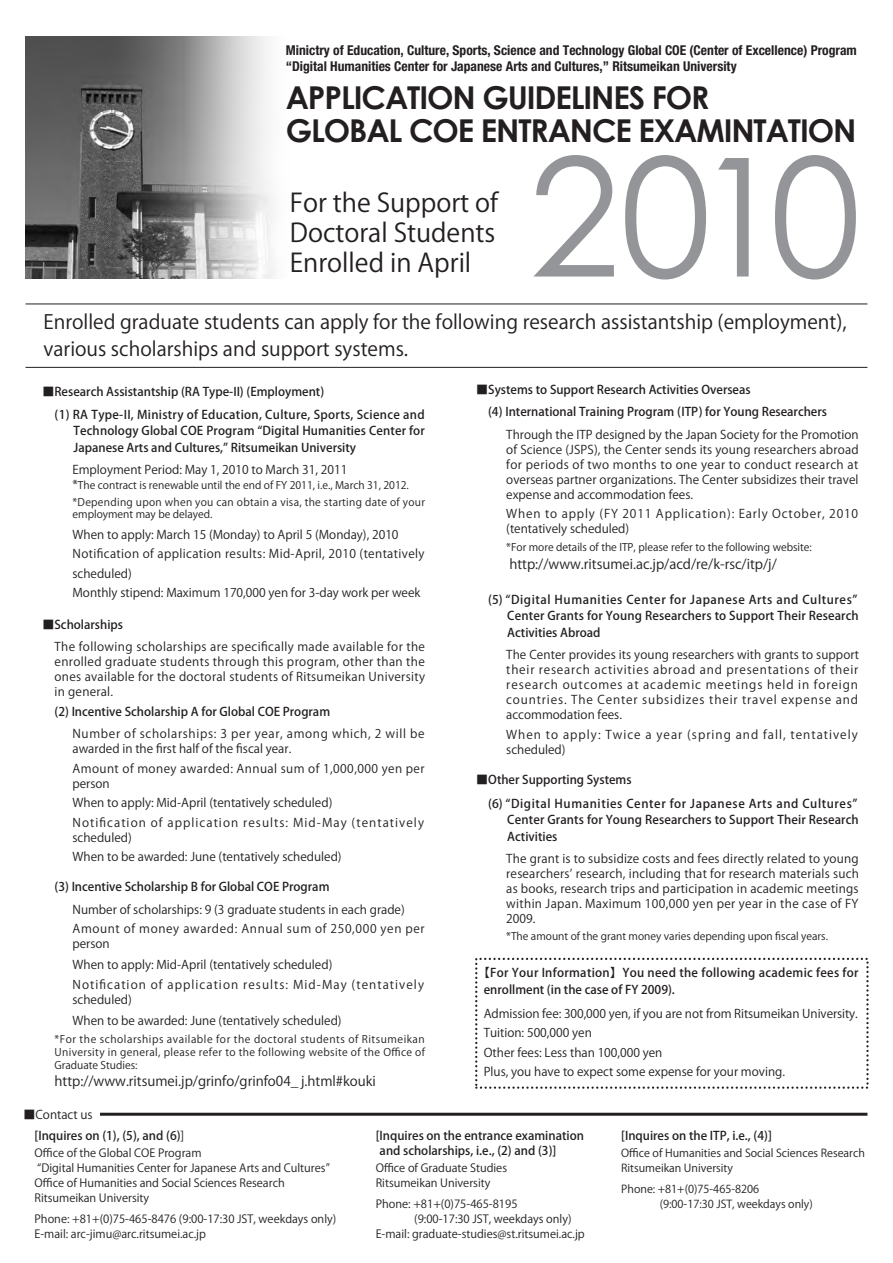
<style>
.page{position:relative;width:893px;height:1263px;background:#fff}
.page>*{position:absolute;margin:0;border:0;box-sizing:border-box;transform-origin:0 0}
.t1{font:165px "Century Gothic";color:#939598}
.t2{font:700 31.5px/33px "Century Gothic";letter-spacing:-.035em;color:#231f20}
.t3{font:25.5px/30px "Koz Go Pro";color:#231f20;text-align:justify}
.t4{font:19.5px/27px "Koz Go Pro";color:#231f20}
.t5{font:700 condensed 13.65px/16.5px "Helvetica Neue";color:#231f20}
.t6{font:13.5px "Koz Go Pro";color:#231f20}
.t7{font:12px/15px "Koz Go Pro";color:#231f20}
.t8{font:500 12px/16.5px "Koz Go Pro";color:#231f20}
.t9{font:12px/15px "Koz Go Pro";letter-spacing:.085em;color:#231f20}
.t10{font:500 12px/22.5px "Koz Go Pro";letter-spacing:.025em;color:#231f20}
.t11{font:12px/15px "Koz Go Pro";letter-spacing:.055em;color:#231f20}
.t12{font:500 12px/24px "Koz Go Pro";letter-spacing:.05em;color:#231f20}
.t13{font:12px/15px "Koz Go Pro";letter-spacing:.07em;color:#231f20}
.t14{font:12px/15px "Koz Go Pro";letter-spacing:.035em;color:#231f20}
.t15{font:11.25px/15px "Koz Go Pro";color:#231f20}
.t16{font:10.95px/15px "Koz Go Pro";color:#231f20}
.t17{font:10.5px/12.8px "Koz Go Pro";color:#231f20;text-align:justify}
.t18{font:10.5px/17.2px "Koz Go Pro";letter-spacing:.025em;color:#231f20}
.s1{font-size:12px}
.s2{font-weight:400}
</style>
<div class="page">
<img style="left:26px;top:36px;width:248px;height:242px">
<hr style="left:100px;top:1113px;width:767px;height:3px;background:#231f20">
<hr style="left:26px;top:367px;width:841px;height:1px;background:#231f20">
<hr style="left:26px;top:304px;width:841px;height:1px;background:#231f20">
<div style="left:475px;top:958px;width:394px;height:131px;border:2px dashed #231f20"></div>
<p class="t5" style="left:286px;top:41px;width:573px">Minictry of Education, Culture, Sports, Science and Technology Global COE (Center of Excellence) Program “Digital Humanities Center for Japanese Arts and Cultures,” Ritsumeikan University</p>
<h2 class="t2" style="left:286px;top:79px;width:572px">APPLICATION GUIDELINES FOR<br>GLOBAL COE ENTRANCE EXAMINTATION</h2>
<h3 class="t3" style="left:290px;top:189px;width:210px">For the Support of Doctoral Students Enrolled in April</h3>
<h1 class="t1" style="left:528px;top:102px;width:334px">2010</h1>
<h3 class="t4" style="left:43px;top:309px;width:805px">Enrolled graduate students can apply for the following research assistantship (employment), various scholarships and support systems.</h3>
<p class="t10" style="left:55px;top:381px;width:372px;text-indent:-12px">■Research Assistantship (RA Type-II) (Employment)<br>(1) RA Type-II, Ministry of Education, Culture, Sports, Science and</p>
<p class="t8" style="left:74px;top:423px;width:353px">Technology Global COE Program “Digital Humanities Center for<br>Japanese Arts and Cultures,” Ritsumeikan University</p>
<p class="t7" style="left:73px;top:463px;width:276px">Employment Period: May 1, 2010 to March 31, 2011</p>
<p class="t18" style="left:73px;top:476px;width:354px"><span class="s1">*</span>The contract is renewable until the end of FY 2011, i.e., March 31, 2012. *Depending upon when you can obtain a visa, the starting date of your</p>
<p class="t17" style="left:73px;top:508px;width:141px">employment may be delayed.</p>
<p class="t7" style="left:73px;top:525px;width:354px;line-height:19.5px">When to apply: March 15 (Monday) to April 5 (Monday), 2010<br>Notification of application results: Mid-April, 2010 (tentatively scheduled)<br>Monthly stipend: Maximum 170,000 yen for 3-day work per week</p>
<p class="t8" style="left:43px;top:617px;width:82px">■Scholarships</p>
<p class="t7" style="left:55px;top:640px;width:372px;text-align:justify">The following scholarships are specifically made available for the enrolled graduate students through this program, other than the ones available for the doctoral students of Ritsumeikan University in general.</p>
<p class="t8" style="left:55px;top:704px;width:277px">(2) Incentive Scholarship A for Global COE Program</p>
<p class="t11" style="left:73px;top:727px;width:354px">Number of scholarships: 3 per year, among which, 2 will be awarded in the first half of the fiscal year.</p>
<p class="t14" style="left:73px;top:761px;width:354px">Amount of money awarded: Annual sum of 1,000,000 yen per person</p>
<p class="t9" style="left:73px;top:793px;width:353px;line-height:19.5px">When to apply: Mid-April (tentatively scheduled)<br>Notification of application results: Mid-May (tentatively</p>
<p class="t7" style="left:73px;top:828px;width:271px;line-height:19.5px">scheduled)<br>When to be awarded: June (tentatively scheduled)</p>
<p class="t8" style="left:55px;top:879px;width:276px">(3) Incentive Scholarship B for Global COE Program</p>
<p class="t7" style="left:73px;top:900px;width:354px;line-height:19.5px">Number of scholarships: 9 (3 graduate students in each grade)<br>Amount of money awarded: Annual sum of 250,000 yen per</p>
<p class="t7" style="left:73px;top:934px;width:261px;line-height:21px">person<br>When to apply: Mid-April (tentatively scheduled)</p>
<p class="t9" style="left:73px;top:977px;width:353px">Notification of application results: Mid-May (tentatively scheduled)</p>
<p class="t7" style="left:73px;top:1013px;width:271px">When to be awarded: June (tentatively scheduled)</p>
<p class="t17" style="left:55px;top:1033px;width:372px">*For the scholarships available for the doctoral students of Ritsumeikan University in general, please refer to the following website of the Office of Graduate Studies:</p>
<p class="t6" style="left:55px;top:1072px;width:323px">http://www.ritsumei.jp/grinfo/grinfo04_ j.html#kouki</p>
<p class="t7" style="left:23px;top:1108px;width:71px">■Contact us</p>
<p class="t8" style="left:488px;top:379px;width:340px;line-height:22.5px;text-indent:-12px">■Systems to Support Research Activities Overseas<br>(4) International Training Program (ITP) for Young Researchers</p>
<p class="t7" style="left:506px;top:427px;width:354px;text-align:justify">Through the ITP designed by the Japan Society for the Promotion of Science (JSPS), the Center sends its young researchers abroad for periods of two months to one year to conduct research at overseas partner organizations. The Center subsidizes their travel expense and accommodation fees.</p>
<p class="t13" style="left:506px;top:507px;width:353px">When to apply (FY 2011 Application): Early October, 2010 (tentatively scheduled)</p>
<p class="t17" style="left:506px;top:541px;width:307px">*For more details of the ITP, please refer to the following website:</p>
<p class="t6" style="left:509px;top:555px;width:269px">http://www.ritsumei.ac.jp/acd/re/k-rsc/itp/j/</p>
<p class="t8" style="left:507px;top:592px;width:353px;text-align:justify;text-indent:-19px">(5) “Digital Humanities Center for Japanese Arts and Cultures” Center Grants for Young Researchers to Support Their Research Activities Abroad</p>
<p class="t7" style="left:506px;top:648px;width:354px;text-align:justify">The Center provides its young researchers with grants to support their research activities abroad and presentations of their research outcomes at academic meetings held in foreign countries. The Center subsidizes their travel expense and accommodation fees.</p>
<p class="t9" style="left:506px;top:727px;width:353px">When to apply: Twice a year (spring and fall, tentatively scheduled)</p>
<p class="t12" style="left:488px;top:768px;width:371px;text-indent:-12px">■Other Supporting Systems<br>(6) “Digital Humanities Center for Japanese Arts and Cultures”</p>
<p class="t8" style="left:507px;top:812px;width:353px">Center Grants for Young Researchers to Support Their Research<br>Activities</p>
<p class="t7" style="left:506px;top:852px;width:354px;text-align:justify">The grant is to subsidize costs and fees directly related to young researchersʼ research, including that for research materials such as books, research trips and participation in academic meetings within Japan. Maximum 100,000 yen per year in the case of FY 2009.</p>
<p class="t17" style="left:506px;top:930px;width:323px">*The amount of the grant money varies depending upon fiscal years.</p>
<p class="t10" style="left:484px;top:965px;width:376px;line-height:16.5px;text-indent:-6px">【For Your Information】You need the following academic fees for enrollment (in the case of FY 2009).</p>
<p class="t7" style="left:484px;top:1004px;width:376px;line-height:19.5px">Admission fee: 300,000 yen, if you are not from Ritsumeikan University.<br>Tuition: 500,000 yen　<br>Other fees: Less than 100,000 yen<br>Plus, you have to expect some expense for your moving.</p>
<p class="t8" style="left:35px;top:1127px;width:151px">[Inquires on (1), (5), and (6)<span class="s2">]</span></p>
<p class="t15" style="left:35px;top:1145px;width:297px">Office of the Global COE Program<br>“Digital Humanities Center for Japanese Arts and Cultures” Office of Humanities and Social Sciences Research Ritsumeikan University</p>
<p class="t15" style="left:35px;top:1211px;width:303px">Phone: +81+(0)75-465-8476 (9:00-17:30 JST, weekdays only)<br>E-mail: arc-jimu@arc.ritsumei.ac.jp</p>
<p class="t8" style="left:380px;top:1128px;width:206px;line-height:15px;text-indent:-4px">[Inquires on the entrance examination and scholarships, i.e., (2) and (3)]</p>
<p class="t15" style="left:376px;top:1160px;width:133px">Office of Graduate Studies<br>Ritsumeikan University</p>
<p class="t15" style="left:376px;top:1196px;width:143px">Phone: +81+(0)75-465-8195</p>
<p class="t15" style="left:414px;top:1211px;width:159px">(9:00-17:30 JST, weekdays only)</p>
<p class="t15" style="left:376px;top:1226px;width:211px">E-mail: graduate-studies@st.ritsumei.ac.jp</p>
<p class="t8" style="left:621px;top:1127px;width:152px">[Inquires on the ITP, i.e., (4)]</p>
<p class="t16" style="left:621px;top:1145px;width:245px">Office of Humanities and Social Sciences Research<br>Ritsumeikan University</p>
<p class="t16" style="left:660px;top:1181px;width:155px;text-indent:-38px">Phone: +81+(0)75-465-8206 (9:00-17:30 JST, weekdays only)</p>
</div>
